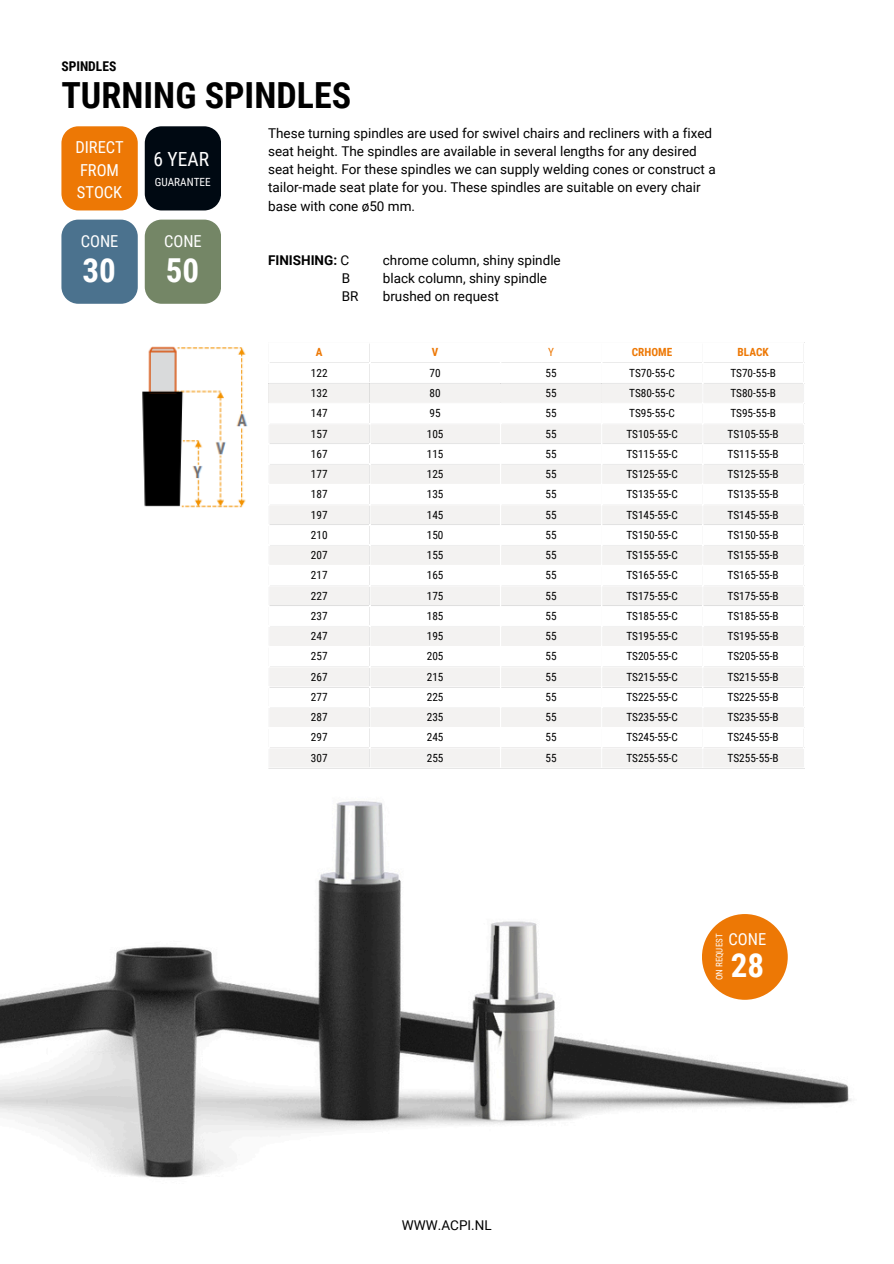
<style>
.page{position:relative;width:894px;height:1264px;background:#fff}
.page>*{position:absolute;margin:0;border:0;box-sizing:border-box;transform-origin:0 0}
.t1{font:700 36px "Roboto Condensed";color:#000}
.t2{font:700 33px "Roboto Condensed";color:#fff}
.t3{font:19.5px "Roboto Condensed";color:#fff}
.t4{font:16.5px/22.5px "Roboto Condensed";color:#fff}
.t5{font:15px "Roboto Condensed";color:#fff}
.t6{font:13.5px/18px "Roboto";color:#000}
.t7{font:700 13.5px/18px "Roboto";color:#000;text-align:right}
.t8{font:700 13.5px "Roboto Condensed";color:#000}
.t9{font:11.25px "Roboto Condensed";color:#000}
.t10{font:700 11.25px "Roboto Condensed";color:#ed7805}
.t11{font:11.25px "Roboto Condensed";color:#fff}
.t12{font:11.25px "Roboto Condensed";color:#ed7805}
.t13{font:9px "Roboto Condensed";color:#fff}
.s1{font-weight:400}
</style>
<div class="page">
<img style="left:0;top:524px;width:852px;height:654px">
<svg style="left:61px;top:126px;width:77px;height:84px;background:#ed7e11"></svg>
<svg style="left:61px;top:220px;width:77px;height:84px;background:#537893"></svg>
<div style="left:145px;top:126px;width:76px;height:84px;background:#000912"></div>
<svg style="left:269px;top:384px;width:533px;height:383px;fill:#f3f2f1"></svg>
<hr style="left:268px;top:404px;width:1px;height:363px;background:#fff">
<hr style="left:369px;top:404px;width:1px;height:363px;background:#fff">
<hr style="left:500px;top:404px;width:1px;height:363px;background:#fff">
<hr style="left:601px;top:404px;width:1px;height:363px;background:#fff">
<hr style="left:702px;top:343px;width:1px;height:424px;background:#fff">
<hr style="left:802px;top:343px;width:2px;height:424px;background:#fff">
<hr style="left:268px;top:403px;width:536px;height:1px;background:#fff">
<hr style="left:268px;top:423px;width:536px;height:1px;background:#fff">
<hr style="left:268px;top:443px;width:536px;height:1px;background:#fff">
<hr style="left:268px;top:463px;width:536px;height:2px;background:#fff">
<hr style="left:268px;top:484px;width:536px;height:1px;background:#fff">
<hr style="left:268px;top:504px;width:536px;height:1px;background:#fff">
<hr style="left:268px;top:524px;width:536px;height:1px;background:#fff">
<hr style="left:268px;top:544px;width:536px;height:2px;background:#fff">
<hr style="left:268px;top:565px;width:536px;height:1px;background:#fff">
<hr style="left:268px;top:585px;width:536px;height:1px;background:#fff">
<hr style="left:268px;top:605px;width:536px;height:1px;background:#fff">
<hr style="left:268px;top:625px;width:536px;height:2px;background:#fff">
<hr style="left:268px;top:646px;width:536px;height:1px;background:#fff">
<hr style="left:268px;top:666px;width:536px;height:1px;background:#fff">
<hr style="left:268px;top:686px;width:536px;height:1px;background:#fff">
<hr style="left:268px;top:706px;width:536px;height:2px;background:#fff">
<hr style="left:268px;top:727px;width:536px;height:1px;background:#fff">
<hr style="left:268px;top:747px;width:536px;height:1px;background:#fff">
<hr style="left:268px;top:767px;width:536px;height:1px;background:#fff">
<svg style="left:268px;top:384px;width:1px;height:19px"></svg>
<svg style="left:369px;top:384px;width:1px;height:19px"></svg>
<svg style="left:500px;top:384px;width:1px;height:19px"></svg>
<svg style="left:601px;top:384px;width:1px;height:19px"></svg>
<div style="left:145px;top:220px;width:76px;height:84px;background:#748666"></div>
<img style="left:142px;top:346px;width:106px;height:162px">
<div style="left:701px;top:914px;width:86px;height:85px;background:#ed7805;border-radius:50%"></div>
<p class="t8" style="left:61px;top:59px;width:56px">SPINDLES</p>
<p class="t1" style="left:61px;top:74px;width:291px">TURNING SPINDLES</p>
<p class="t4" style="left:75px;top:136px;width:50px">DIRECT<br>FROM<br>STOCK</p>
<p class="t4" style="left:81px;top:230px;width:39px">CONE</p>
<h4 class="t5" style="left:109px;top:178px;width:37px">FROM</h4>
<p class="t2" style="left:82px;top:251px;width:35px">30</p>
<p class="t3" style="left:153px;top:148px;width:57px">6 YEAR</p>
<p class="t11" style="left:155px;top:175px;width:57px">GUARANTEE</p>
<p class="t6" style="left:268px;top:125px;width:449px">These turning spindles are used for swivel chairs and recliners with a fixed seat height. The spindles are available in several lengths for any desired seat height. For these spindles we can supply welding cones or construct a tailor-made seat plate for you. These spindles are suitable on every chair base with cone ø50 mm.</p>
<p class="t4" style="left:164px;top:230px;width:39px">CONE</p>
<p class="t2" style="left:166px;top:251px;width:35px">50</p>
<h3 class="t6" style="left:383px;top:251px;width:179px">chrome column, shiny spindle black column, shiny spindle brushed on request</h3>
<p class="t7" style="left:268px;top:251px;width:83px">FINISHING: <span class="s1">C<br>B</span></p>
<p class="t6" style="left:341px;top:287px;width:18px">BR</p>
<h3 class="t10" style="left:316px;top:346px;width:8px">A</h3>
<h2 class="t10" style="left:432px;top:346px;width:8px">V</h2>
<p class="t12" style="left:548px;top:346px;width:7px">Y</p>
<h3 class="t10" style="left:631px;top:346px;width:42px">CRHOME</h3>
<h3 class="t10" style="left:737px;top:346px;width:33px">BLACK</h3>
<p class="t9" style="left:311px;top:366px;width:18px">122</p>
<h3 class="t9" style="left:429px;top:366px;width:13px">70</h3>
<p class="t9" style="left:545px;top:366px;width:13px">55</p>
<h6 class="t9" style="left:629px;top:366px;width:47px">TS70-55-C</h6>
<h5 class="t9" style="left:730px;top:366px;width:47px">TS70-55-B</h5>
<h6 class="t9" style="left:311px;top:386px;width:18px">132</h6>
<p class="t9" style="left:429px;top:386px;width:13px">80</p>
<p class="t9" style="left:545px;top:386px;width:13px">55</p>
<p class="t9" style="left:629px;top:386px;width:47px">TS80-55-C</p>
<p class="t9" style="left:730px;top:386px;width:47px">TS80-55-B</p>
<p class="t9" style="left:311px;top:407px;width:18px">147</p>
<p class="t9" style="left:429px;top:407px;width:13px">95</p>
<p class="t9" style="left:545px;top:407px;width:13px">55</p>
<p class="t9" style="left:629px;top:407px;width:47px">TS95-55-C</p>
<p class="t9" style="left:730px;top:407px;width:47px">TS95-55-B</p>
<p class="t9" style="left:311px;top:427px;width:18px">157</p>
<p class="t9" style="left:427px;top:427px;width:18px">105</p>
<p class="t9" style="left:545px;top:427px;width:13px">55</p>
<p class="t9" style="left:626px;top:427px;width:53px">TS105-55-C</p>
<p class="t9" style="left:727px;top:427px;width:53px">TS105-55-B</p>
<p class="t9" style="left:311px;top:447px;width:18px">167</p>
<p class="t9" style="left:427px;top:447px;width:18px">115</p>
<p class="t9" style="left:545px;top:447px;width:13px">55</p>
<p class="t9" style="left:626px;top:447px;width:53px">TS115-55-C</p>
<p class="t9" style="left:727px;top:447px;width:53px">TS115-55-B</p>
<p class="t9" style="left:311px;top:467px;width:18px">177</p>
<p class="t9" style="left:427px;top:467px;width:18px">125</p>
<p class="t9" style="left:545px;top:467px;width:13px">55</p>
<p class="t9" style="left:626px;top:467px;width:53px">TS125-55-C</p>
<p class="t9" style="left:727px;top:467px;width:53px">TS125-55-B</p>
<p class="t9" style="left:311px;top:488px;width:18px">187</p>
<p class="t9" style="left:427px;top:488px;width:18px">135</p>
<p class="t9" style="left:545px;top:488px;width:13px">55</p>
<p class="t9" style="left:626px;top:488px;width:53px">TS135-55-C</p>
<p class="t9" style="left:727px;top:488px;width:53px">TS135-55-B</p>
<p class="t9" style="left:311px;top:508px;width:18px">197</p>
<p class="t9" style="left:427px;top:508px;width:18px">145</p>
<p class="t9" style="left:545px;top:508px;width:13px">55</p>
<p class="t9" style="left:626px;top:508px;width:53px">TS145-55-C</p>
<p class="t9" style="left:727px;top:508px;width:53px">TS145-55-B</p>
<p class="t9" style="left:311px;top:528px;width:18px">210</p>
<p class="t9" style="left:427px;top:528px;width:18px">150</p>
<p class="t9" style="left:545px;top:528px;width:13px">55</p>
<p class="t9" style="left:626px;top:528px;width:53px">TS150-55-C</p>
<p class="t9" style="left:727px;top:528px;width:53px">TS150-55-B</p>
<p class="t9" style="left:311px;top:548px;width:18px">207</p>
<p class="t9" style="left:427px;top:548px;width:18px">155</p>
<p class="t9" style="left:545px;top:548px;width:13px">55</p>
<p class="t9" style="left:626px;top:548px;width:53px">TS155-55-C</p>
<p class="t9" style="left:727px;top:548px;width:53px">TS155-55-B</p>
<p class="t9" style="left:311px;top:569px;width:18px">217</p>
<p class="t9" style="left:427px;top:569px;width:18px">165</p>
<p class="t9" style="left:545px;top:569px;width:13px">55</p>
<p class="t9" style="left:626px;top:569px;width:53px">TS165-55-C</p>
<p class="t9" style="left:727px;top:569px;width:53px">TS165-55-B</p>
<p class="t9" style="left:311px;top:589px;width:18px">227</p>
<p class="t9" style="left:427px;top:589px;width:18px">175</p>
<p class="t9" style="left:545px;top:589px;width:13px">55</p>
<p class="t9" style="left:626px;top:589px;width:53px">TS175-55-C</p>
<p class="t9" style="left:727px;top:589px;width:53px">TS175-55-B</p>
<p class="t9" style="left:311px;top:609px;width:18px">237</p>
<p class="t9" style="left:427px;top:609px;width:18px">185</p>
<p class="t9" style="left:545px;top:609px;width:13px">55</p>
<p class="t9" style="left:626px;top:609px;width:53px">TS185-55-C</p>
<p class="t9" style="left:727px;top:609px;width:53px">TS185-55-B</p>
<p class="t9" style="left:311px;top:629px;width:18px">247</p>
<p class="t9" style="left:427px;top:629px;width:18px">195</p>
<p class="t9" style="left:545px;top:629px;width:13px">55</p>
<p class="t9" style="left:626px;top:629px;width:53px">TS195-55-C</p>
<p class="t9" style="left:727px;top:629px;width:53px">TS195-55-B</p>
<p class="t9" style="left:311px;top:650px;width:18px">257</p>
<p class="t9" style="left:427px;top:650px;width:18px">205</p>
<p class="t9" style="left:545px;top:650px;width:13px">55</p>
<p class="t9" style="left:626px;top:650px;width:53px">TS205-55-C</p>
<p class="t9" style="left:727px;top:650px;width:53px">TS205-55-B</p>
<p class="t9" style="left:311px;top:670px;width:18px">267</p>
<p class="t9" style="left:427px;top:670px;width:18px">215</p>
<p class="t9" style="left:545px;top:670px;width:13px">55</p>
<p class="t9" style="left:626px;top:670px;width:53px">TS215-55-C</p>
<p class="t9" style="left:727px;top:670px;width:53px">TS215-55-B</p>
<p class="t9" style="left:311px;top:690px;width:18px">277</p>
<p class="t9" style="left:427px;top:690px;width:18px">225</p>
<p class="t9" style="left:545px;top:690px;width:13px">55</p>
<p class="t9" style="left:626px;top:690px;width:53px">TS225-55-C</p>
<p class="t9" style="left:727px;top:690px;width:53px">TS225-55-B</p>
<p class="t9" style="left:311px;top:710px;width:18px">287</p>
<p class="t9" style="left:427px;top:710px;width:18px">235</p>
<p class="t9" style="left:545px;top:710px;width:13px">55</p>
<p class="t9" style="left:626px;top:710px;width:53px">TS235-55-C</p>
<p class="t9" style="left:727px;top:710px;width:53px">TS235-55-B</p>
<p class="t9" style="left:311px;top:731px;width:18px">297</p>
<p class="t9" style="left:427px;top:731px;width:18px">245</p>
<p class="t9" style="left:545px;top:731px;width:13px">55</p>
<p class="t9" style="left:626px;top:731px;width:53px">TS245-55-C</p>
<p class="t9" style="left:727px;top:731px;width:53px">TS245-55-B</p>
<p class="t9" style="left:311px;top:751px;width:18px">307</p>
<p class="t9" style="left:427px;top:751px;width:18px">255</p>
<p class="t9" style="left:545px;top:751px;width:13px">55</p>
<p class="t9" style="left:626px;top:751px;width:53px">TS255-55-C</p>
<p class="t9" style="left:727px;top:751px;width:53px">TS255-55-B</p>
<p class="t4" style="left:728px;top:928px;width:39px">CONE</p>
<p class="t13" style="left:714px;top:980px;width:48px;rotate:-90deg">ON REQUEST</p>
<h5 class="t2" style="left:730px;top:945px;width:35px">28</h5>
<p class="t6" style="left:402px;top:1216px;width:91px">WWW.ACPI.NL</p>
</div>
